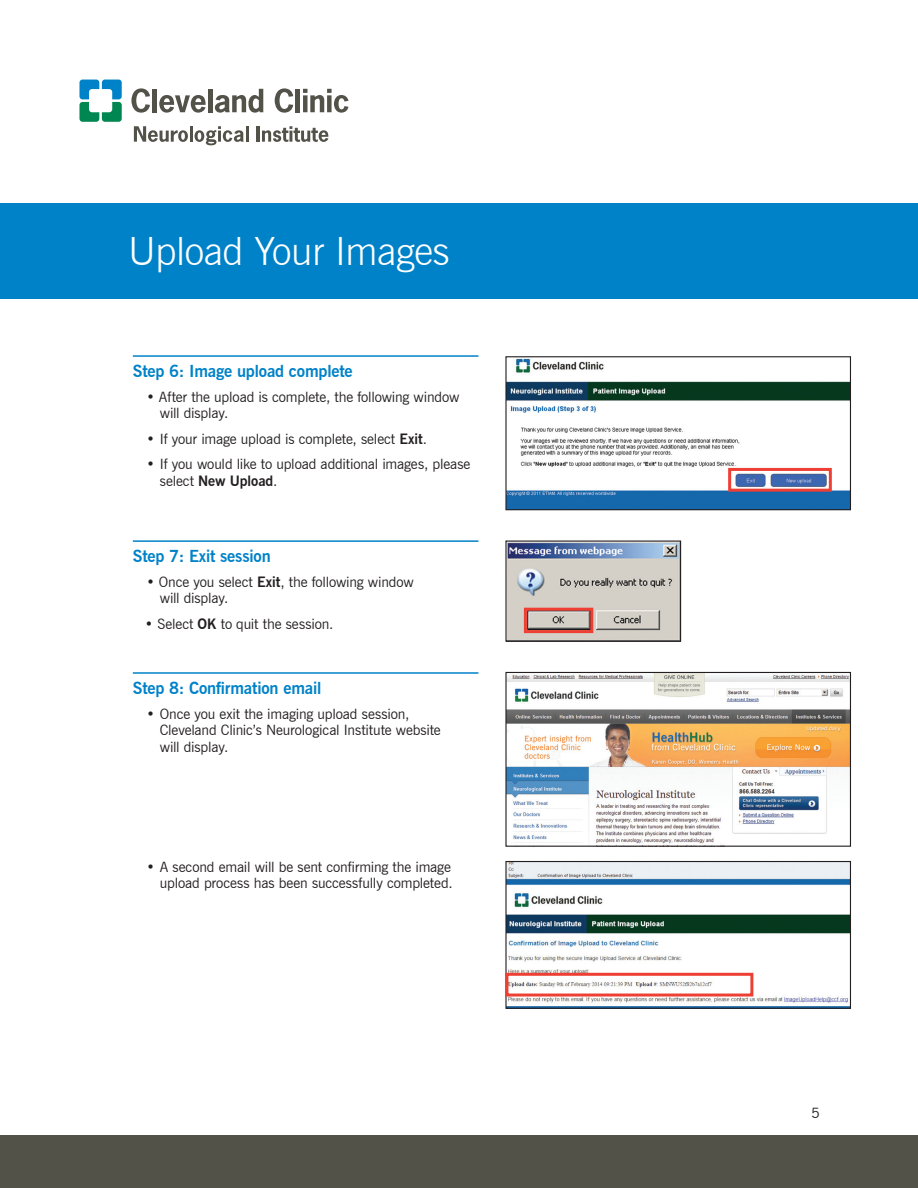
<style>
.page{position:relative;width:918px;height:1188px;background:#fff}
.page>*{position:absolute;margin:0;border:0;box-sizing:border-box;transform-origin:0 0}
.Banner_headings{font:300 39px "News Gothic BT";letter-spacing:-.01em;color:#fff}
.highlighted_area{font:700 16.5px "News Gothic BT";letter-spacing:-.01em;color:#0082c8}
.Body_text{font:14.25px/16.5px "News Gothic BT";letter-spacing:-.01em;color:#231f20}
.s1{font-weight:700}
</style>
<div class="page">
<div style="left:0;top:1136px;width:918px;height:52px;background:#535249"></div>
<div style="left:0;top:203px;width:918px;height:95px;background:#0082c8"></div>
<hr style="left:133px;top:355px;width:345px;height:2px;background:#0082c8">
<hr style="left:133px;top:540px;width:345px;height:2px;background:#0082c8">
<hr style="left:133px;top:672px;width:345px;height:2px;background:#0082c8">
<img style="left:507px;top:543px;width:172px;height:97px">
<div style="left:505px;top:541px;width:176px;height:101px;border:1px solid #231f20"></div>
<div style="left:524px;top:608px;width:69px;height:25px;border:3px solid #ee3f34"></div>
<img style="left:507px;top:358px;width:342px;height:150px">
<div style="left:505px;top:356px;width:346px;height:154px;border:1px solid #231f20"></div>
<div style="left:728px;top:468px;width:104px;height:24px;border:3px solid #ee3f34"></div>
<img style="left:507px;top:674px;width:342px;height:170px">
<div style="left:505px;top:672px;width:346px;height:175px;border:1px solid #231f20"></div>
<img style="left:507px;top:863px;width:342px;height:144px">
<div style="left:505px;top:861px;width:346px;height:148px;border:1px solid #231f20"></div>
<div style="left:505px;top:973px;width:248px;height:24px;border:3px solid #ee3f34"></div>
<svg style="left:131px;top:88px;width:19px;height:25px"></svg>
<div style="left:152px;top:89px;width:5px;height:23px;background:#535249"></div>
<svg style="left:159px;top:95px;width:47px;height:18px"></svg>
<hr style="left:208px;top:89px;width:4px;height:23px;background:#535249">
<svg style="left:215px;top:89px;width:48px;height:24px"></svg>
<svg style="left:275px;top:88px;width:18px;height:25px"></svg>
<hr style="left:296px;top:89px;width:4px;height:23px;background:#535249">
<svg style="left:303px;top:89px;width:45px;height:24px"></svg>
<svg style="left:79px;top:80px;width:43px;height:42px"></svg>
<svg style="left:134px;top:126px;width:54px;height:16px"></svg>
<hr style="left:190px;top:126px;width:3px;height:16px;background:#535249">
<svg style="left:195px;top:126px;width:53px;height:19px"></svg>
<hr style="left:257px;top:126px;width:3px;height:16px;background:#535249">
<svg style="left:262px;top:126px;width:66px;height:16px"></svg>
<p class="Banner_headings" style="left:128px;top:228px;width:323px">Upload Your Images</p>
<p class="highlighted_area" style="left:133px;top:361px;width:221px">Step 6: Image upload complete</p>
<p class="Body_text" style="left:160px;top:388px;width:301px;text-indent:-14px">• After the upload is complete, the following window will display.</p>
<p class="Body_text" style="left:146px;top:430px;width:282px">• If your image upload is complete, select <span class="s1">Exit</span>.</p>
<p class="Body_text" style="left:160px;top:456px;width:312px;text-indent:-14px">• If you would like to upload additional images, please select <span class="s1">New Upload</span>.</p>
<p class="highlighted_area" style="left:133px;top:546px;width:139px">Step 7: Exit session</p>
<p class="Body_text" style="left:160px;top:573px;width:255px;text-indent:-14px">• Once you select <span class="s1">Exit</span>, the following window will display.</p>
<p class="Body_text" style="left:145px;top:615px;width:190px">• Select <span class="s1">OK</span> to quit the session.</p>
<p class="highlighted_area" style="left:133px;top:678px;width:190px">Step 8: Confirmation email</p>
<p class="Body_text" style="left:160px;top:705px;width:283px;text-indent:-14px">• Once you exit the imaging upload session,<br>Cleveland Clinic’s Neurological Institute website will display.</p>
<p class="Body_text" style="left:146px;top:858px;width:308px;text-align:right">• A second email will be sent confirming the image upload process has been successfully completed.</p>
<p class="Body_text" style="left:811px;top:1104px;width:10px">5</p>
</div>
